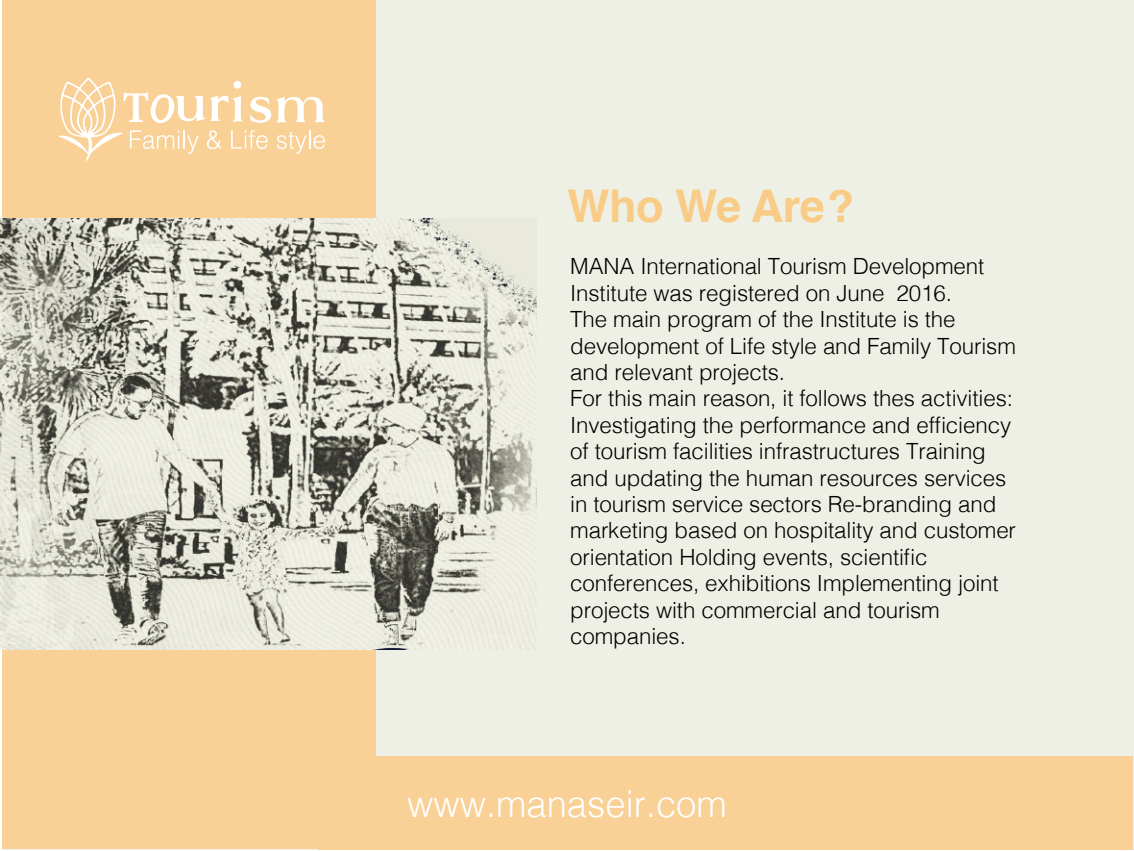
<style>
.page{position:relative;width:1134px;height:851px;background:#fff}
.page>*{position:absolute;margin:0;border:0;box-sizing:border-box;transform-origin:0 0}
.t1{font:700 45px "Helvetica";letter-spacing:-.015em;color:#f8cc86}
.t2{font:300 37px "Helvetica";color:#fff}
.t3{font:300 22.4px/26.4px "Helvetica";letter-spacing:-.005em;color:#000}
</style>
<div class="page">
<div style="left:3px;top:0;width:1131px;height:849px;background:#eff0e5"></div>
<div style="left:3px;top:0;width:373px;height:848px;background:#f9d095"></div>
<div style="left:318px;top:756px;width:814px;height:93px;background:#f9d095"></div>
<img style="left:0;top:219px;width:537px;height:430px">
<svg style="left:59px;top:78px;width:266px;height:84px"></svg>
<h1 class="t1" style="left:567px;top:170px;width:289px">Who We Are?</h1>
<p class="t3" style="left:570px;top:252px;width:447px">MANA International Tourism Development Institute was registered on June 2016.<br>The main program of the Institute is the development of Life style and Family Tourism and relevant projects.<br>For this main reason, it follows thes activities:<br>Investigating the performance and efficiency of tourism facilities infrastructures Training and updating the human resources services in tourism service sectors Re-branding and marketing based on hospitality and customer orientation Holding events, scientific conferences, exhibitions Implementing joint projects with commercial and tourism companies.</p>
<h2 class="t2" style="left:407px;top:772px;width:321px">www.manaseir.com</h2>
</div>
